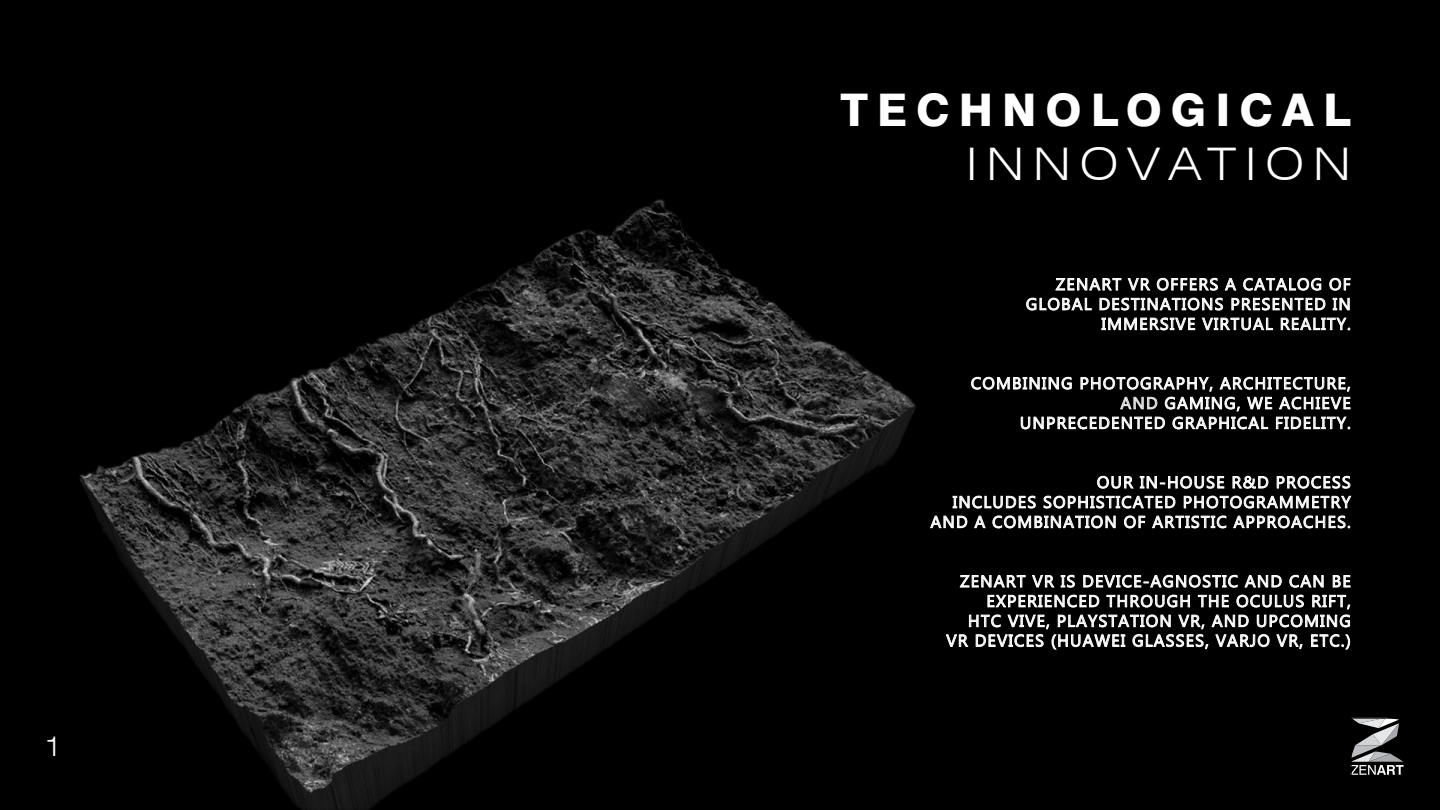
<style>
.page{position:relative;width:1440px;height:810px;background:#fff}
.page>*{position:absolute;margin:0;border:0;box-sizing:border-box;transform-origin:0 0}
.t1{font:800 45px "Swiss 721 BT";letter-spacing:.2em;color:#fff}
.t2{font:300 expanded 45px "Swiss 721 BT";letter-spacing:.2em;color:#fff}
.t3{font:300 expanded 27px "Swiss 721 BT";color:#fff}
.t4{font:16.5px/19.8px "Myanmar Text";letter-spacing:.075em;color:#fff;text-align:right}
.s1{color:#e2e3e4}
</style>
<div class="page">
<img style="left:0;top:0;width:1440px;height:810px">
<svg style="left:1353px;top:720px;width:51px;height:55px"></svg>
<div style="left:1351px;top:718px;width:89px;height:92px;border:1px solid #000"></div>
<svg style="left:1026px;top:271px;width:325px;height:69px"></svg>
<svg style="left:971px;top:370px;width:380px;height:60px"></svg>
<svg style="left:930px;top:475px;width:422px;height:54px"></svg>
<svg style="left:945px;top:568px;width:406px;height:92px"></svg>
<div style="left:1308px;top:0;width:132px;height:202px;border:1px solid #000"></div>
<h2 class="t3" style="left:45px;top:731px;width:19px">1</h2>
<h1 class="t1" style="left:841px;top:82px;width:512px">TECHNOLOGICAL</h1>
<h1 class="t2" style="left:966px;top:137px;width:386px">INNOVATION</h1>
<p class="t4" style="left:1026px;top:274px;width:326px">ZENART VR OFFERS A CATALOG OF<br>GLOBAL DESTINATIONS PRESENTED IN<br>IMMERSIVE VIRTUAL REALITY.</p>
<p class="t4" style="left:971px;top:373px;width:381px">COMBINING PHOTOGRAPHY, ARCHITECTURE,<br><span class="s1">AND</span> GAMING, WE ACHIEVE<br>UNPRECEDENTED GRAPHICAL FIDELITY.</p>
<p class="t4" style="left:931px;top:472px;width:422px">OUR IN-HOUSE R&amp;D PROCESS<br>INCLUDES SOPHISTICATED PHOTOGRAMMETRY<br>AND A COMBINATION OF ARTISTIC APPROACHES.</p>
<p class="t4" style="left:946px;top:571px;width:406px">ZENART VR IS DEVICE-AGNOSTIC AND CAN BE EXPERIENCED THROUGH THE OCULUS RIFT,<br>HTC VIVE, PLAYSTATION VR, AND UPCOMING VR DEVICES (HUAWEI GLASSES, VARJO VR, ETC.)</p>
</div>
